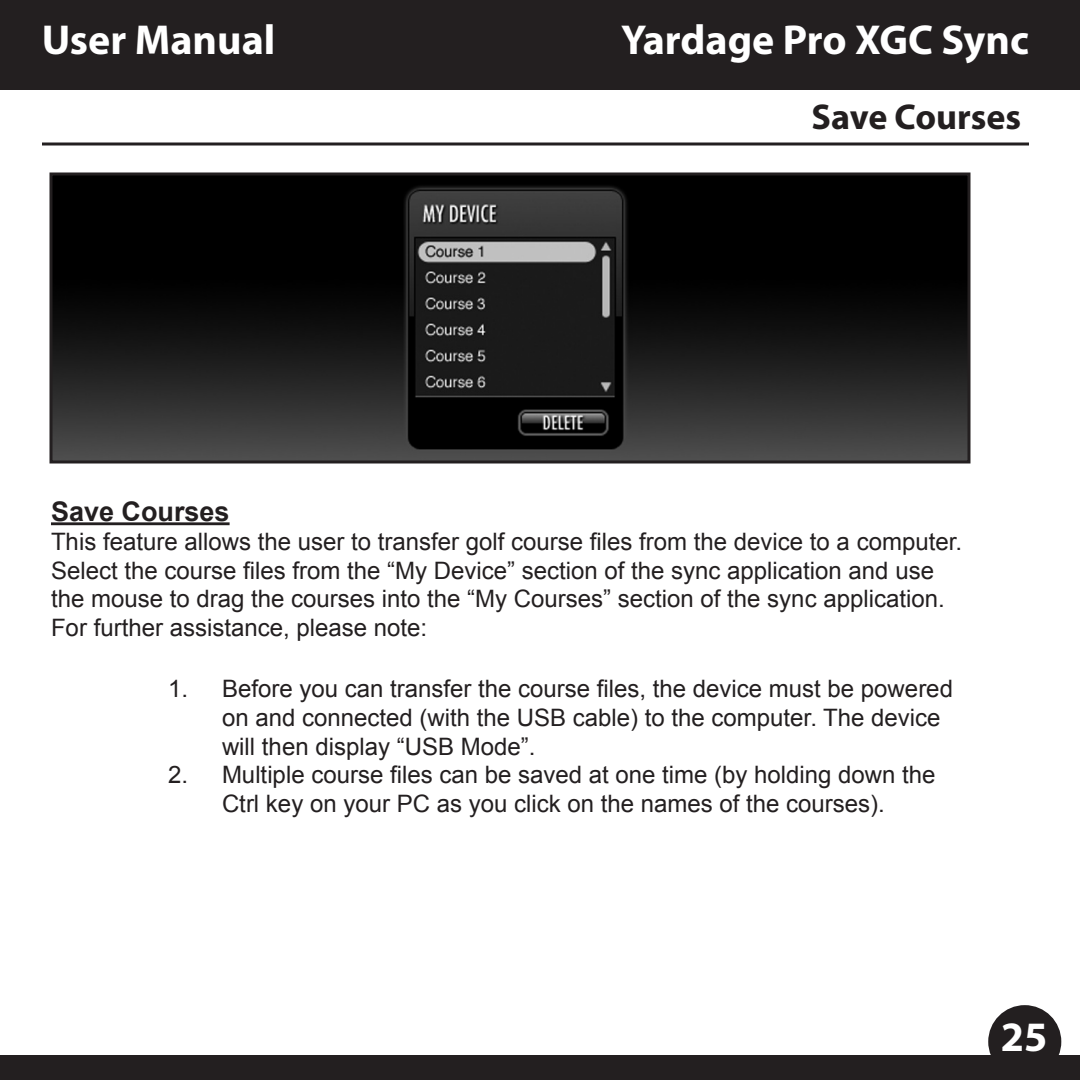
<style>
.page{position:relative;width:1080px;height:1080px;background:#fff}
.page>*{position:absolute;margin:0;border:0;box-sizing:border-box;transform-origin:0 0}
.t1{font:700 42px "Myriad Pro";color:#fff}
.t2{font:700 36px "Myriad Pro";color:#231f20}
.t3{font:700 27px "Arial";color:#231f20}
.t4{font:24px/28.8px "Arial";color:#231f20}
</style>
<div class="page">
<div style="left:0;top:0;width:1080px;height:90px;background:#231f20"></div>
<div style="left:0;top:1055px;width:1080px;height:25px;background:#231f20"></div>
<div style="left:988px;top:1005px;width:73px;height:73px;background:#231f20;border-radius:50%"></div>
<svg style="left:42px;top:142px;width:987px;height:4px;background:#595657"></svg>
<hr style="left:51px;top:522px;width:179px;height:3px;background:#231f20">
<img style="left:54px;top:176px;width:912px;height:284px">
<div style="left:50px;top:172px;width:920px;height:292px;border:3px solid #231f20"></div>
<p class="t1" style="left:42px;top:13px;width:235px">User Manual</p>
<p class="t1" style="left:621px;top:13px;width:409px">Yardage Pro XGC Sync</p>
<p class="t2" style="left:812px;top:93px;width:211px">Save Courses</p>
<p class="t3" style="left:51px;top:494px;width:180px">Save Courses</p>
<p class="t4" style="left:51px;top:527px;width:913px">This feature allows the user to transfer golf course files from the device to a computer.</p>
<p class="t4" style="left:51px;top:556px;width:895px">Select the course files from the “My Device” section of the sync application and use the mouse to drag the courses into the “My Courses” section of the sync application.<br>For further assistance, please note:</p>
<p class="t4" style="left:222px;top:674px;width:733px;text-indent:-54px">1. Before you can transfer the course files, the device must be powered on and connected (with the USB cable) to the computer. The device will then display “USB Mode”.</p>
<p class="t4" style="left:168px;top:761px;width:769px;text-align:center">2. Multiple course files can be saved at one time (by holding down the<br>Ctrl key on your PC as you click on the names of the courses).</p>
<p class="t1" style="left:1001px;top:1009px;width:48px">25</p>
</div>
